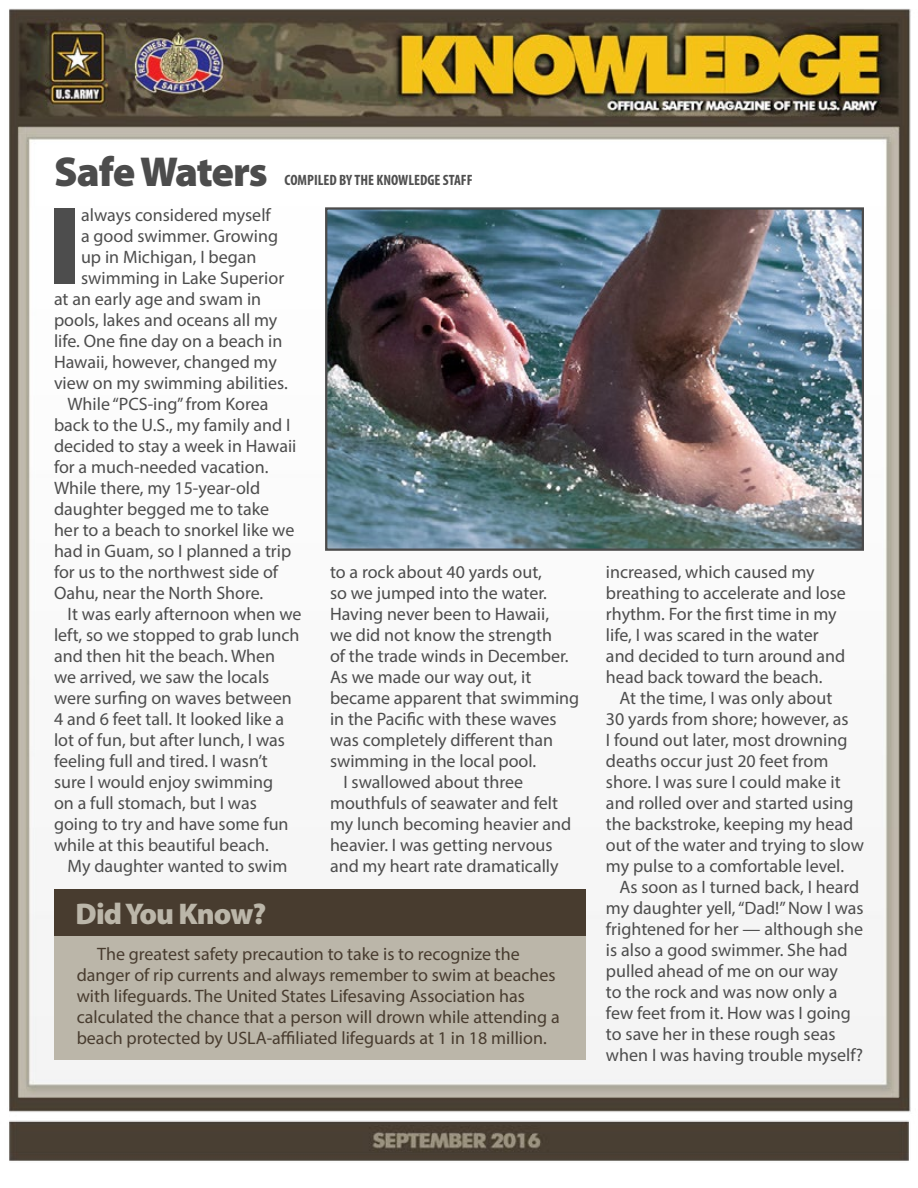
<style>
.page{position:relative;width:918px;height:1188px;background:#fff}
.page>*{position:absolute;margin:0;border:0;box-sizing:border-box;transform-origin:0 0}
.t1{font:900 111.45px "Myriad Pro";color:#4d4d4d}
.t2{font:900 42px "Myriad Pro";letter-spacing:-.03em;color:#4c4c4c}
.t3{font:900 30px "Myriad Pro";letter-spacing:-.03em;color:#bbb6a9}
.t4{font:18px/21px "Myriad Pro";color:#4d4d4d}
.t5{font:18px/21px "Myriad Pro";color:#483c2f}
.t6{font:700 condensed 15px "Myriad Pro";color:#4f4f4f}
</style>
<div class="page">
<img style="left:9px;top:9px;width:902px;height:1152px">
<img style="left:328px;top:210px;width:533px;height:338px">
<div style="left:325px;top:207px;width:539px;height:344px;border:2px solid #4b4b4b"></div>
<div style="left:54px;top:893px;width:531px;height:167px;background:#bbb6a9"></div>
<div style="left:54px;top:890px;width:531px;height:46px;background:#483c2f"></div>
<h2 class="t2" style="left:54px;top:148px;width:215px">Safe Waters</h2>
<p class="t6" style="left:285px;top:170px;width:190px">COMPILED BY THE KNOWLEDGE STAFF</p>
<h1 class="t1" style="left:47px;top:183px;width:35px">I</h1>
<p class="t4" style="left:81px;top:204px;width:191px">always considered myself</p>
<p class="t4" style="left:81px;top:225px;width:198px">a good swimmer. Growing</p>
<p class="t4" style="left:81px;top:246px;width:177px">up in Michigan, I began</p>
<p class="t4" style="left:81px;top:267px;width:205px">swimming in Lake Superior</p>
<p class="t4" style="left:54px;top:288px;width:209px">at an early age and swam in</p>
<p class="t4" style="left:54px;top:309px;width:225px">pools, lakes and oceans all my</p>
<p class="t4" style="left:54px;top:330px;width:230px">life. One fine day on a beach in</p>
<p class="t4" style="left:54px;top:351px;width:224px">Hawaii, however, changed my</p>
<p class="t4" style="left:54px;top:372px;width:235px">view on my swimming abilities.</p>
<p class="t4" style="left:68px;top:393px;width:203px">While “PCS-ing” from Korea</p>
<p class="t4" style="left:54px;top:414px;width:238px">back to the U.S., my family and I</p>
<p class="t4" style="left:54px;top:435px;width:244px">decided to stay a week in Hawaii</p>
<p class="t4" style="left:54px;top:456px;width:216px">for a much-needed vacation.</p>
<p class="t4" style="left:54px;top:477px;width:208px">While there, my 15-year-old</p>
<p class="t4" style="left:54px;top:498px;width:217px">daughter begged me to take</p>
<p class="t4" style="left:54px;top:519px;width:242px">her to a beach to snorkel like we</p>
<p class="t4" style="left:54px;top:540px;width:239px">had in Guam, so I planned a trip</p>
<p class="t4" style="left:54px;top:561px;width:226px">for us to the northwest side of</p>
<p class="t4" style="left:54px;top:582px;width:211px">Oahu, near the North Shore.</p>
<p class="t4" style="left:68px;top:603px;width:236px">It was early afternoon when we</p>
<p class="t4" style="left:54px;top:624px;width:247px">left, so we stopped to grab lunch</p>
<p class="t4" style="left:54px;top:645px;width:223px">and then hit the beach. When</p>
<p class="t4" style="left:54px;top:666px;width:217px">we arrived, we saw the locals</p>
<p class="t4" style="left:54px;top:687px;width:239px">were surfing on waves between</p>
<p class="t4" style="left:54px;top:708px;width:232px">4 and 6 feet tall. It looked like a</p>
<p class="t4" style="left:54px;top:729px;width:233px">lot of fun, but after lunch, I was</p>
<p class="t4" style="left:54px;top:750px;width:215px">feeling full and tired. I wasn’t</p>
<p class="t4" style="left:54px;top:771px;width:221px">sure I would enjoy swimming</p>
<p class="t4" style="left:54px;top:792px;width:204px">on a full stomach, but I was</p>
<p class="t4" style="left:54px;top:813px;width:236px">going to try and have some fun</p>
<p class="t4" style="left:54px;top:834px;width:216px">while at this beautiful beach.</p>
<p class="t4" style="left:68px;top:855px;width:221px">My daughter wanted to swim</p>
<p class="t4" style="left:330px;top:561px;width:214px">to a rock about 40 yards out,</p>
<p class="t4" style="left:330px;top:582px;width:219px">so we jumped into the water.</p>
<p class="t4" style="left:330px;top:603px;width:221px">Having never been to Hawaii,</p>
<p class="t4" style="left:330px;top:624px;width:224px">we did not know the strength</p>
<p class="t4" style="left:330px;top:645px;width:240px">of the trade winds in December.</p>
<p class="t4" style="left:330px;top:666px;width:203px">As we made our way out, it</p>
<p class="t4" style="left:330px;top:687px;width:251px">became apparent that swimming</p>
<p class="t4" style="left:330px;top:708px;width:228px">in the Pacific with these waves</p>
<p class="t4" style="left:330px;top:729px;width:225px">was completely different than</p>
<p class="t4" style="left:330px;top:750px;width:208px">swimming in the local pool.</p>
<p class="t4" style="left:344px;top:771px;width:181px">I swallowed about three</p>
<p class="t4" style="left:330px;top:792px;width:229px">mouthfuls of seawater and felt</p>
<p class="t4" style="left:330px;top:813px;width:243px">my lunch becoming heavier and</p>
<p class="t4" style="left:330px;top:834px;width:224px">heavier. I was getting nervous</p>
<p class="t4" style="left:330px;top:855px;width:230px">and my heart rate dramatically</p>
<h3 class="t3" style="left:76px;top:897px;width:192px">Did You Know?</h3>
<p class="t5" style="left:77px;top:944px;width:485px;text-indent:21px">The greatest safety precaution to take is to recognize the danger of rip currents and always remember to swim at beaches with lifeguards. The United States Lifesaving Association has calculated the chance that a person will drown while attending a beach protected by USLA-affiliated lifeguards at 1 in 18 million.</p>
<p class="t4" style="left:606px;top:561px;width:242px">increased, which caused my breathing to accelerate and lose rhythm. For the first time in my life, I was scared in the water and decided to turn around and head back toward the beach.</p>
<p class="t4" style="left:606px;top:687px;width:260px;text-indent:14px">At the time, I was only about<br>30 yards from shore; however, as<br>I found out later, most drowning deaths occur just 20 feet from shore. I was sure I could make it and rolled over and started using the backstroke, keeping my head out of the water and trying to slow my pulse to a comfortable level.</p>
<p class="t4" style="left:606px;top:876px;width:259px;text-indent:14px">As soon as I turned back, I heard my daughter yell, “Dad!” Now I was frightened for her — although she is also a good swimmer. She had pulled ahead of me on our way<br>to the rock and was now only a few feet from it. How was I going to save her in these rough seas when I was having trouble myself?</p>
</div>
